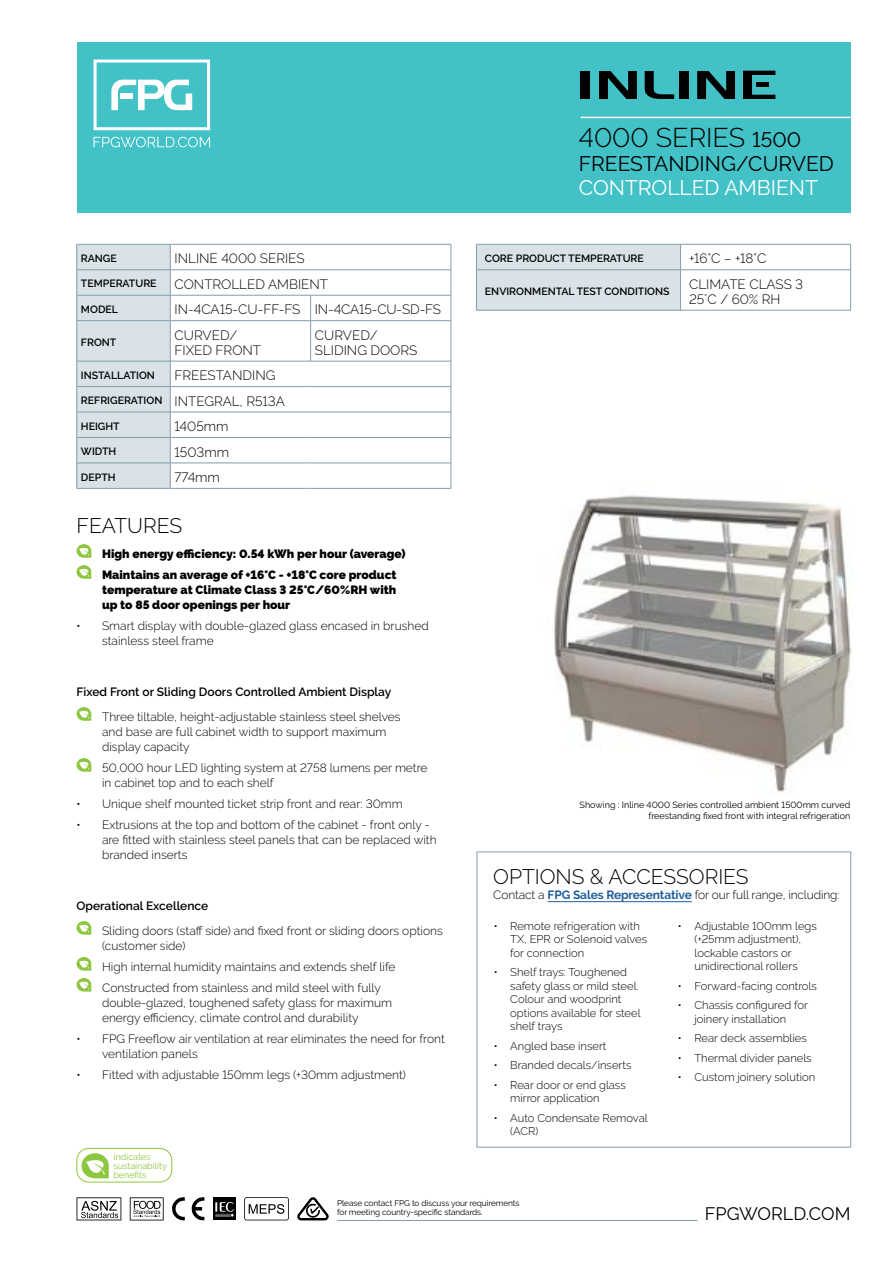
<style>
.page{position:relative;width:893px;height:1263px;background:#fff}
.page>*{position:absolute;margin:0;border:0;box-sizing:border-box;transform-origin:0 0}
.t1{font:300 27px "Raleway";color:#000}
.t2{font:300 21px "Raleway";color:#000}
.t3{font:21px "Raleway";color:#000}
.t4{font:21px "Raleway";color:#fff}
.t5{font:18px "Raleway";color:#000}
.t6{font:300 13.5px/15px "Raleway";color:#000}
.t7{font:300 12px/15px "Raleway";color:#000}
.t8{font:800 12px/21px "Raleway";color:#000}
.t9{font:600 12px "Raleway";color:#000}
.t10{font:300 11.25px/13.5px "Raleway";color:#000}
.t11{font:600 10.5px "Raleway";color:#000}
.t12{font:9px/10.8px "Raleway";color:#000;text-align:right}
.t13{font:9px/9px "Raleway";color:#8dc63f}
.t14{font:8.25px/9px "Raleway";letter-spacing:-.01em;color:#000}
.s1{font-weight:600;font-size:10.5px}
.s2{font-weight:400;font-size:21px}
.s3{font-weight:700;color:#215e9e}
</style>
<div class="page">
<hr style="left:337px;top:1220px;width:360px;height:1px;background:#849daa">
<svg style="left:77px;top:1197px;width:44px;height:23px"></svg>
<svg style="left:130px;top:1197px;width:34px;height:23px"></svg>
<svg style="left:192px;top:1197px;width:12px;height:23px"></svg>
<svg style="left:172px;top:1197px;width:13px;height:23px"></svg>
<div style="left:213px;top:1197px;width:23px;height:23px;background:#000"></div>
<svg style="left:215px;top:1202px;width:19px;height:15px"></svg>
<svg style="left:297px;top:1197px;width:32px;height:23px"></svg>
<svg style="left:244px;top:1197px;width:45px;height:23px"></svg>
<div style="left:77px;top:43px;width:773px;height:170px;background:#42c1c7"></div>
<svg style="left:94px;top:137px;width:116px;height:10px"></svg>
<svg style="left:94px;top:60px;width:116px;height:70px"></svg>
<div style="left:476px;top:244px;width:205px;height:66px;background:#d8e2e7"></div>
<hr style="left:681px;top:244px;width:170px;height:1px;background:#849daa">
<svg style="left:850px;top:244px;width:1px;height:25px"></svg>
<hr style="left:476px;top:270px;width:1px;height:40px;background:#849daa">
<hr style="left:476px;top:269px;width:205px;height:1px;background:#849daa">
<hr style="left:476px;top:310px;width:205px;height:1px;background:#849daa">
<hr style="left:680px;top:270px;width:1px;height:40px;background:#849daa">
<hr style="left:681px;top:269px;width:170px;height:1px;background:#849daa">
<hr style="left:850px;top:270px;width:1px;height:40px;background:#849daa">
<hr style="left:681px;top:310px;width:170px;height:1px;background:#849daa">
<svg style="left:77px;top:544px;width:14px;height:14px"></svg>
<svg style="left:77px;top:565px;width:14px;height:14px"></svg>
<svg style="left:77px;top:707px;width:14px;height:14px"></svg>
<svg style="left:77px;top:758px;width:14px;height:14px"></svg>
<svg style="left:77px;top:921px;width:14px;height:14px"></svg>
<svg style="left:77px;top:957px;width:14px;height:14px"></svg>
<svg style="left:77px;top:978px;width:14px;height:13px"></svg>
<hr style="left:581px;top:117px;width:269px;height:1px;background:#fff">
<div style="left:581px;top:71px;width:9px;height:28px;background:#000"></div>
<svg style="left:599px;top:71px;width:38px;height:28px"></svg>
<svg style="left:645px;top:71px;width:29px;height:28px"></svg>
<div style="left:679px;top:71px;width:10px;height:28px;background:#000"></div>
<svg style="left:743px;top:71px;width:32px;height:28px"></svg>
<svg style="left:697px;top:71px;width:38px;height:28px"></svg>
<svg style="left:82px;top:1153px;width:27px;height:25px"></svg>
<div style="left:77px;top:1148px;width:95px;height:34px;border:1px solid #8dc63f;border-radius:12px"></div>
<img style="left:553px;top:495px;width:299px;height:297px">
<hr style="left:548px;top:901px;width:144px;height:1px;background:#215e9e">
<hr style="left:170px;top:244px;width:141px;height:1px;background:#849daa">
<hr style="left:311px;top:244px;width:140px;height:1px;background:#849daa">
<hr style="left:170px;top:269px;width:141px;height:1px;background:#849daa">
<hr style="left:311px;top:269px;width:140px;height:1px;background:#849daa">
<hr style="left:170px;top:295px;width:141px;height:1px;background:#849daa">
<hr style="left:311px;top:295px;width:140px;height:1px;background:#849daa">
<svg style="left:310px;top:295px;width:1px;height:25px"></svg>
<svg style="left:451px;top:244px;width:1px;height:76px"></svg>
<hr style="left:77px;top:488px;width:93px;height:1px;background:#849daa">
<svg style="left:76px;top:244px;width:95px;height:244px;background:#d2dde3"></svg>
<hr style="left:310px;top:321px;width:1px;height:40px;background:#849daa">
<hr style="left:451px;top:321px;width:1px;height:40px;background:#849daa">
<svg style="left:451px;top:361px;width:1px;height:127px"></svg>
<hr style="left:170px;top:320px;width:141px;height:1px;background:#849daa">
<hr style="left:311px;top:320px;width:140px;height:1px;background:#849daa">
<hr style="left:170px;top:361px;width:141px;height:1px;background:#849daa">
<hr style="left:311px;top:361px;width:140px;height:1px;background:#849daa">
<hr style="left:170px;top:386px;width:141px;height:1px;background:#849daa">
<hr style="left:311px;top:386px;width:140px;height:1px;background:#849daa">
<hr style="left:170px;top:412px;width:141px;height:1px;background:#849daa">
<hr style="left:311px;top:412px;width:140px;height:1px;background:#849daa">
<hr style="left:170px;top:437px;width:141px;height:1px;background:#849daa">
<hr style="left:311px;top:437px;width:140px;height:1px;background:#849daa">
<hr style="left:170px;top:463px;width:141px;height:1px;background:#849daa">
<hr style="left:311px;top:463px;width:140px;height:1px;background:#849daa">
<hr style="left:170px;top:488px;width:141px;height:1px;background:#849daa">
<hr style="left:311px;top:488px;width:140px;height:1px;background:#849daa">
<p class="t11" style="left:81px;top:252px;width:37px">RANGE</p>
<p class="t6" style="left:175px;top:251px;width:131px">INLINE 4000 SERIES</p>
<p class="t11" style="left:81px;top:278px;width:77px">TEMPERATURE</p>
<p class="t6" style="left:175px;top:276px;width:155px">CONTROLLED AMBIENT</p>
<p class="t11" style="left:81px;top:303px;width:39px">MODEL</p>
<p class="t6" style="left:175px;top:302px;width:268px">IN-4CA15-CU-FF-FS IN-4CA15-CU-SD-FS</p>
<p class="t11" style="left:81px;top:336px;width:37px">FRONT</p>
<p class="t6" style="left:175px;top:327px;width:88px">CURVED/<br>FIXED FRONT</p>
<p class="t6" style="left:315px;top:327px;width:104px">CURVED/<br>SLIDING DOORS</p>
<p class="t11" style="left:81px;top:369px;width:75px">INSTALLATION</p>
<p class="t6" style="left:81px;top:363px;width:205px;line-height:25.5px;text-indent:94px">FREESTANDING<br><span class="s1">REFRIGERATION</span> INTEGRAL, R513A</p>
<p class="t11" style="left:81px;top:420px;width:40px">HEIGHT</p>
<p class="t6" style="left:175px;top:419px;width:56px">1405mm</p>
<p class="t11" style="left:81px;top:445px;width:37px">WIDTH</p>
<p class="t6" style="left:175px;top:444px;width:56px">1503mm</p>
<p class="t11" style="left:81px;top:471px;width:36px">DEPTH</p>
<p class="t6" style="left:175px;top:470px;width:47px">774mm</p>
<h2 class="t2" style="left:77px;top:514px;width:107px">FEATURES</h2>
<p class="t8" style="left:102px;top:543px;width:305px">High energy efficiency: 0.54 kWh per hour (average)<br>Maintains an average of +16°C - +18°C core product</p>
<p class="t8" style="left:102px;top:582px;width:296px;line-height:15px">temperature at Climate Class 3 25°C/60%RH with up to 85 door openings per hour</p>
<p class="t7" style="left:102px;top:618px;width:328px;text-indent:-26px">• Smart display with double-glazed glass encased in brushed stainless steel frame</p>
<p class="t9" style="left:77px;top:685px;width:316px">Fixed Front or Sliding Doors Controlled Ambient Display</p>
<p class="t7" style="left:102px;top:709px;width:300px">Three tiltable, height-adjustable stainless steel shelves and base are full cabinet width to support maximum display capacity</p>
<p class="t7" style="left:102px;top:760px;width:327px">50,000 hour LED lighting system at 2758 lumens per metre in cabinet top and to each shelf</p>
<p class="t7" style="left:77px;top:796px;width:328px">• Unique shelf mounted ticket strip front and rear: 30mm</p>
<p class="t7" style="left:102px;top:817px;width:336px;text-indent:-26px">• Extrusions at the top and bottom of the cabinet - front only - are fitted with stainless steel panels that can be replaced with branded inserts</p>
<p class="t9" style="left:77px;top:899px;width:133px">Operational Excellence</p>
<p class="t7" style="left:102px;top:923px;width:342px">Sliding doors (staff side) and fixed front or sliding doors options (customer side)</p>
<p class="t7" style="left:102px;top:956px;width:295px;line-height:21px">High internal humidity maintains and extends shelf life<br>Constructed from stainless and mild steel with fully</p>
<p class="t7" style="left:102px;top:995px;width:292px">double-glazed, toughened safety glass for maximum energy efficiency, climate control and durability</p>
<p class="t7" style="left:102px;top:1031px;width:344px;text-indent:-26px">• FPG Freeflow air ventilation at rear eliminates the need for front ventilation panels</p>
<p class="t7" style="left:77px;top:1067px;width:331px">• Fitted with adjustable 150mm legs (+30mm adjustment)</p>
<p class="t13" style="left:113px;top:1152px;width:55px">Indicates sustainability benefits</p>
<h1 class="t1" style="left:579px;top:122px;width:224px">4000 SERIES <span class="s2">1500</span></h1>
<h2 class="t3" style="left:579px;top:152px;width:257px">FREESTANDING/CURVED</h2>
<h2 class="t4" style="left:579px;top:176px;width:241px">CONTROLLED AMBIENT</h2>
<p class="t11" style="left:485px;top:252px;width:160px">CORE PRODUCT TEMPERATURE</p>
<p class="t6" style="left:689px;top:251px;width:79px">+16°C – +18°C</p>
<p class="t11" style="left:485px;top:285px;width:186px">ENVIRONMENTAL TEST CONDITIONS</p>
<p class="t6" style="left:689px;top:276px;width:116px">CLIMATE CLASS 3<br>25˚C / 60% RH</p>
<p class="t12" style="left:580px;top:800px;width:272px">Showing : Inline 4000 Series controlled ambient 1500mm curved freestanding fixed front with integral refrigeration</p>
<h2 class="t2" style="left:493px;top:864px;width:257px">OPTIONS &amp; ACCESSORIES</h2>
<p class="t7" style="left:493px;top:887px;width:348px">Contact a <span class="s3">FPG Sales Representative</span> for our full range, including:</p>
<p class="t10" style="left:510px;top:919px;width:138px;text-indent:-17px">• Remote refrigeration with<br>TX, EPR or Solenoid valves for connection</p>
<p class="t10" style="left:510px;top:965px;width:132px;text-indent:-17px">• Shelf trays: Toughened safety glass or mild steel.<br>Colour and woodprint options available for steel shelf trays</p>
<p class="t10" style="left:494px;top:1039px;width:114px">• Angled base insert</p>
<p class="t10" style="left:494px;top:1058px;width:139px">• Branded decals/inserts</p>
<p class="t10" style="left:510px;top:1078px;width:117px;text-indent:-17px">• Rear door or end glass mirror application</p>
<p class="t10" style="left:510px;top:1111px;width:139px;text-indent:-17px">• Auto Condensate Removal (ACR)</p>
<p class="t10" style="left:694px;top:919px;width:124px;text-indent:-17px">• Adjustable 100mm legs (+25mm adjustment), lockable castors or unidirectional rollers</p>
<p class="t10" style="left:678px;top:979px;width:141px">• Forward-facing controls</p>
<p class="t10" style="left:678px;top:998px;width:132px;text-align:center">• Chassis configured for joinery installation</p>
<p class="t10" style="left:678px;top:1031px;width:130px">• Rear deck assemblies</p>
<p class="t10" style="left:678px;top:1051px;width:135px">• Thermal divider panels</p>
<p class="t10" style="left:678px;top:1070px;width:139px">• Custom joinery solution</p>
<p class="t14" style="left:337px;top:1198px;width:184px">Please contact FPG to discuss your requirements for meeting country-specific standards.</p>
<h3 class="t5" style="left:705px;top:1203px;width:147px">FPGWORLD.COM</h3>
</div>
